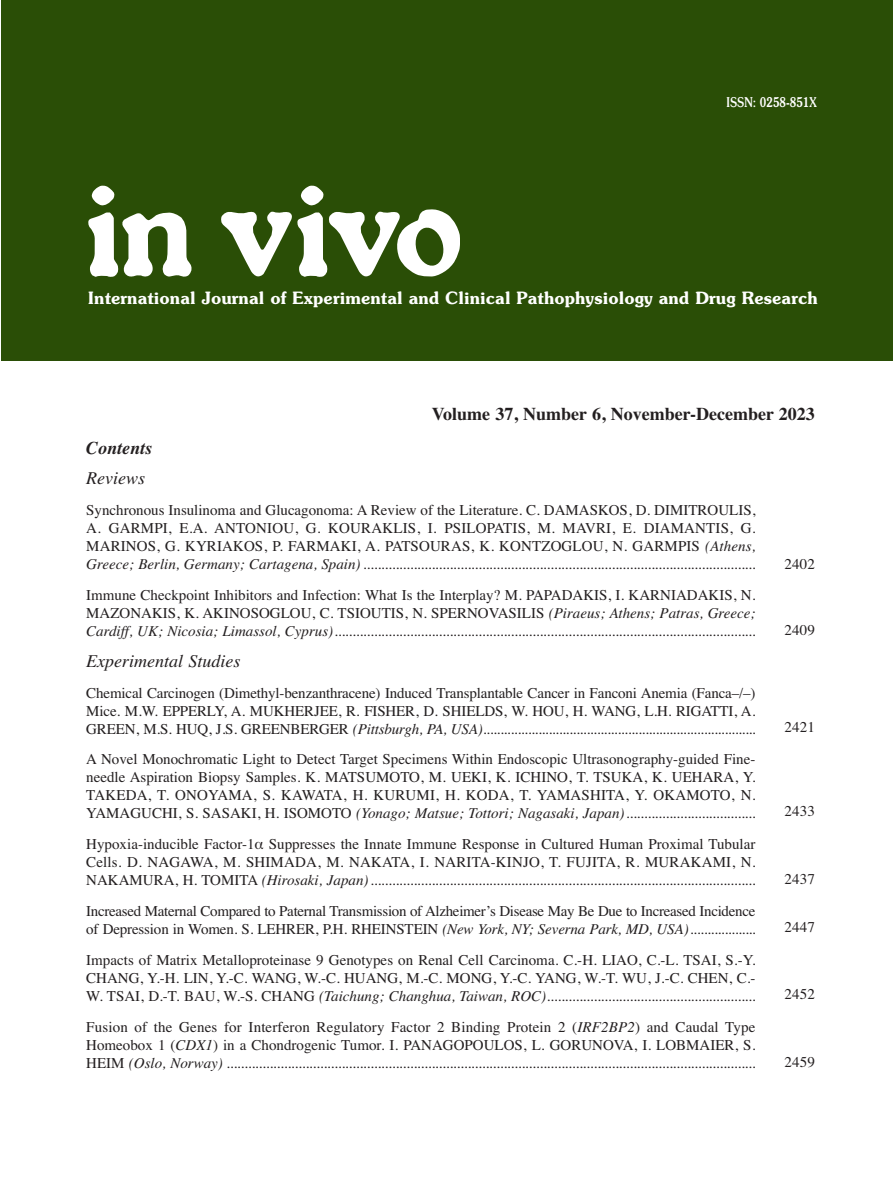
<style>
.page{position:relative;width:893px;height:1191px;background:#fff}
.page>*{position:absolute;margin:0;border:0;box-sizing:border-box;transform-origin:0 0}
.t1{font:18.6px "UB Souvenir Bold";color:#fff}
.t2{font:700 18px "Times";color:#231f20}
.t3{font:italic 18px "Times";color:#231f20}
.t4{font:italic 700 18px "Times";color:#231f20}
.t5{font:15px/18px "Times";color:#231f20;text-align:justify}
.t6{font:italic 15px/18px "Times";color:#231f20;text-align:justify}
.t7{font:15px/18px "Times";letter-spacing:-.02em;color:#231f20}
.t8{font:14.7px "UB Souvenir";color:#fff;scale:.81 1}
.s1{font-style:italic}
.s2{font-style:normal}
</style>
<div class="page">
<div style="left:1px;top:0;width:892px;height:360px;background:#2a4e06"></div>
<svg style="left:92px;top:186px;width:22px;height:19px"></svg>
<svg style="left:89px;top:212px;width:103px;height:65px"></svg>
<svg style="left:221px;top:186px;width:239px;height:91px"></svg>
<p class="t8" style="left:726px;top:94px;width:113px">ISSN: 0258-851X</p>
<p class="t1" style="left:88px;top:288px;width:731px">International Journal of Experimental and Clinical Pathophysiology and Drug Research</p>
<p class="t2" style="left:432px;top:403px;width:385px">Volume 37, Number 6, November-December 2023</p>
<p class="t4" style="left:86px;top:437px;width:68px">Contents</p>
<p class="t3" style="left:86px;top:468px;width:60px">Reviews</p>
<p class="t5" style="left:86px;top:501px;width:671px">Synchronous Insulinoma and Glucagonoma: A Review of the Literature. C. DAMASKOS, D. DIMITROULIS, A. GARMPI, E.A. ANTONIOU, G. KOURAKLIS, I. PSILOPATIS, M. MAVRI, E. DIAMANTIS, G.<br>MARINOS, G. KYRIAKOS, P. FARMAKI, A. PATSOURAS, K. KONTZOGLOU, N. GARMPIS <span class="s1">(Athens, Greece; Berlin, Germany; Cartagena, Spain) .............................................................................................................</span></p>
<p class="t6" style="left:86px;top:586px;width:671px"><span class="s2">Immune Checkpoint Inhibitors and Infection: What Is the Interplay? M. PAPADAKIS, I. KARNIADAKIS, N.<br>MAZONAKIS, K. AKINOSOGLOU, C. TSIOUTIS, N. SPERNOVASILIS</span> (Piraeus; Athens; Patras, Greece; Cardiff, UK; Nicosia; Limassol, Cyprus).....................................................................................................................</p>
<p class="t3" style="left:86px;top:650px;width:156px">Experimental Studies</p>
<p class="t5" style="left:86px;top:683px;width:671px">Chemical Carcinogen (Dimethyl-benzanthracene) Induced Transplantable Cancer in Fanconi Anemia (Fanca–/–)<br>Mice. M.W. EPPERLY, A. MUKHERJEE, R. FISHER, D. SHIELDS, W. HOU, H. WANG, L.H. RIGATTI, A.<br>GREEN, M.S. HUQ, J.S. GREENBERGER <span class="s1">(Pittsburgh, PA, USA)...............................................................................</span></p>
<p class="t5" style="left:86px;top:750px;width:671px">A Novel Monochromatic Light to Detect Target Specimens Within Endoscopic Ultrasonography-guided Fine&shy;needle Aspiration Biopsy Samples. K. MATSUMOTO, M. UEKI, K. ICHINO, T. TSUKA, K. UEHARA, Y.<br>TAKEDA, T. ONOYAMA, S. KAWATA, H. KURUMI, H. KODA, T. YAMASHITA, Y. OKAMOTO, N.<br>YAMAGUCHI, S. SASAKI, H. ISOMOTO <span class="s1">(Yonago; Matsue; Tottori; Nagasaki, Japan)....................................</span></p>
<p class="t5" style="left:86px;top:835px;width:671px">Hypoxia-inducible Factor-1α Suppresses the Innate Immune Response in Cultured Human Proximal Tubular Cells. D. NAGAWA, M. SHIMADA, M. NAKATA, I. NARITA-KINJO, T. FUJITA, R. MURAKAMI, N.<br>NAKAMURA, H. TOMITA <span class="s1">(Hirosaki, Japan)...........................................................................................................</span></p>
<p class="t7" style="left:86px;top:901px;width:671px">Increased Maternal Compared to Paternal Transmission of Alzheimer’s Disease May Be Due to Increased Incidence of Depression in Women. S. LEHRER, P.H. RHEINSTEIN <span class="s1">(New York, NY; Severna Park, MD, USA)...................</span></p>
<p class="t5" style="left:86px;top:950px;width:671px">Impacts of Matrix Metalloproteinase 9 Genotypes on Renal Cell Carcinoma. C.-H. LIAO, C.-L. TSAI, S.-Y.<br>CHANG, Y.-H. LIN, Y.-C. WANG, W.-C. HUANG, M.-C. MONG, Y.-C. YANG, W.-T. WU, J.-C. CHEN, C.- W. TSAI, D.-T. BAU, W.-S. CHANG <span class="s1">(Taichung; Changhua, Taiwan, ROC)..........................................................</span></p>
<p class="t6" style="left:86px;top:1017px;width:671px"><span class="s2">Fusion of the Genes for Interferon Regulatory Factor 2 Binding Protein 2 (</span>IRF2BP2<span class="s2">) and Caudal Type Homeobox 1 (</span>CDX1<span class="s2">) in a Chondrogenic Tumor. I. PANAGOPOULOS, L. GORUNOVA, I. LOBMAIER, S.<br>HEIM</span> (Oslo, Norway) ...................................................................................................................................................</p>
<p class="t5" style="left:784px;top:554px;width:32px">2402</p>
<p class="t5" style="left:784px;top:620px;width:32px">2409</p>
<p class="t5" style="left:784px;top:718px;width:32px">2421</p>
<p class="t5" style="left:784px;top:802px;width:32px">2433</p>
<p class="t5" style="left:784px;top:869px;width:32px">2437</p>
<p class="t5" style="left:784px;top:917px;width:32px">2447</p>
<p class="t5" style="left:784px;top:985px;width:32px">2452</p>
<p class="t5" style="left:784px;top:1052px;width:32px">2459</p>
</div>
